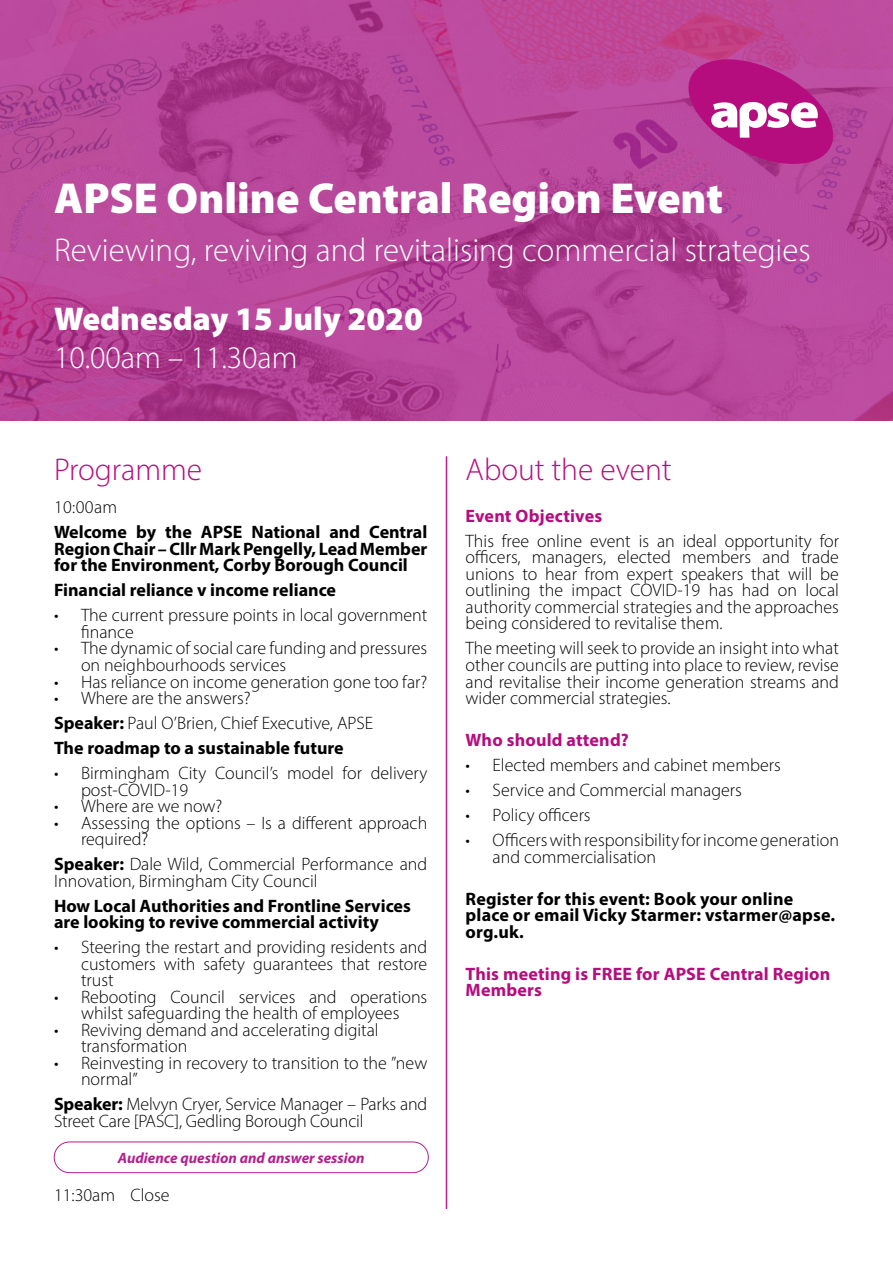
<style>
.page{position:relative;width:893px;height:1263px;background:#fff}
.page>*{position:absolute;margin:0;border:0;box-sizing:border-box;transform-origin:0 0}
.t1{font:900 43.5px "Myriad Pro";color:#fff}
.t2{font:300 33px "Myriad Pro";color:#fff}
.t3{font:900 33px "Myriad Pro";color:#fff}
.t4{font:300 31.5px "Myriad Pro";color:#b50d7e}
.t5{font:300 31.5px "Myriad Pro";color:#fff}
.t6{font:300 18px/16.5px "Myriad Pro";color:#000}
.t7{font:700 18px/16.5px "Myriad Pro";color:#000}
.t8{font:700 18px/16.5px "Myriad Pro";letter-spacing:.01em;color:#b50d7e}
.t9{font:italic 700 15px "Myriad Pro";color:#b41e8e}
.s1{font-weight:700}
</style>
<div class="page">
<svg style="left:0;top:0;width:893px;height:421px;background:#b64597"></svg>
<svg style="left:683px;top:54px;width:156px;height:116px;background:#bf4098"></svg>
<hr style="left:446px;top:456px;width:1px;height:753px;background:#b41e8e">
<div style="left:54px;top:1142px;width:374px;height:31px;border:1px solid #b41e8e;border-radius:15px"></div>
<h1 class="t1" style="left:54px;top:170px;width:670px">APSE Online Central Region Event</h1>
<h2 class="t2" style="left:54px;top:231px;width:758px">Reviewing, reviving and revitalising commercial strategies</h2>
<h2 class="t3" style="left:54px;top:297px;width:371px">Wednesday 15 July 2020</h2>
<h3 class="t5" style="left:54px;top:339px;width:245px">10.00am – 11.30am</h3>
<h3 class="t4" style="left:54px;top:450px;width:150px">Programme</h3>
<p class="t6" style="left:54px;top:499px;width:65px">10:00am</p>
<p class="t7" style="left:54px;top:523px;width:375px;text-align:justify">Welcome by the APSE National and Central Region Chair – Cllr Mark Pengelly, Lead Member for the Environment, Corby Borough Council</p>
<p class="t7" style="left:54px;top:581px;width:284px">Financial reliance v income reliance</p>
<p class="t6" style="left:81px;top:607px;width:348px;text-indent:-27px">• The current pressure points in local government finance</p>
<p class="t6" style="left:81px;top:640px;width:348px;text-indent:-27px">• The dynamic of social care funding and pressures on neighbourhoods services</p>
<p class="t6" style="left:54px;top:673px;width:375px">• Has reliance on income generation gone too far?</p>
<p class="t6" style="left:54px;top:685px;width:321px;line-height:25px">• Where are the answers?<br><span class="s1">Speaker:</span> Paul O’Brien, Chief Executive, APSE<br><span class="s1">The roadmap to a sustainable future</span></p>
<p class="t6" style="left:81px;top:765px;width:348px;text-indent:-27px">• Birmingham City Council’s model for delivery post-COVID-19</p>
<p class="t6" style="left:54px;top:798px;width:170px">• Where are we now?</p>
<p class="t6" style="left:81px;top:814px;width:348px;text-indent:-27px">• Assessing the options – Is a different approach required?</p>
<p class="t6" style="left:54px;top:856px;width:375px"><span class="s1">Speaker:</span> Dale Wild, Commercial Performance and<br>Innovation, Birmingham City Council</p>
<p class="t7" style="left:54px;top:897px;width:358px">How Local Authorities and Frontline Services are looking to revive commercial activity</p>
<p class="t6" style="left:81px;top:939px;width:348px;text-align:justify;text-indent:-27px">• Steering the restart and providing residents and customers with safety guarantees that restore trust</p>
<p class="t6" style="left:54px;top:988px;width:375px;text-align:center">• Rebooting Council services and operations whilst safeguarding the health of employees</p>
<p class="t6" style="left:81px;top:1021px;width:299px;text-indent:-27px">• Reviving demand and accelerating digital transformation</p>
<p class="t6" style="left:81px;top:1054px;width:348px;text-indent:-27px">• Reinvesting in recovery to transition to the ”new normal”</p>
<p class="t6" style="left:54px;top:1096px;width:375px"><span class="s1">Speaker:</span> Melvyn Cryer, Service Manager – Parks and<br>Street Care [PASC], Gedling Borough Council</p>
<p class="t9" style="left:118px;top:1148px;width:248px">Audience question and answer session</p>
<p class="t6" style="left:54px;top:1187px;width:117px">11:30am Close</p>
<h3 class="t4" style="left:466px;top:450px;width:208px">About the event</h3>
<p class="t8" style="left:466px;top:507px;width:138px">Event Objectives</p>
<p class="t6" style="left:466px;top:532px;width:375px;text-align:justify">This free online event is an ideal opportunity for officers, managers, elected members and trade unions to hear from expert speakers that will be outlining the impact COVID-19 has had on local authority commercial strategies and the approaches being considered to revitalise them.</p>
<p class="t6" style="left:466px;top:640px;width:375px;text-align:justify">The meeting will seek to provide an insight into what other councils are putting into place to review, revise and revitalise their income generation streams and wider commercial strategies.</p>
<p class="t8" style="left:466px;top:731px;width:165px">Who should attend?</p>
<p class="t6" style="left:466px;top:757px;width:317px">• Elected members and cabinet members</p>
<p class="t6" style="left:466px;top:782px;width:278px">• Service and Commercial managers</p>
<p class="t6" style="left:466px;top:807px;width:127px">• Policy officers</p>
<p class="t6" style="left:493px;top:832px;width:348px;text-indent:-27px">• Officers with responsibility for income generation and commercialisation</p>
<p class="t7" style="left:466px;top:890px;width:371px">Register for this event: Book your online place or email Vicky Starmer: vstarmer@apse. org.uk.</p>
<p class="t8" style="left:466px;top:965px;width:366px">This meeting is FREE for APSE Central Region<br>Members</p>
</div>
